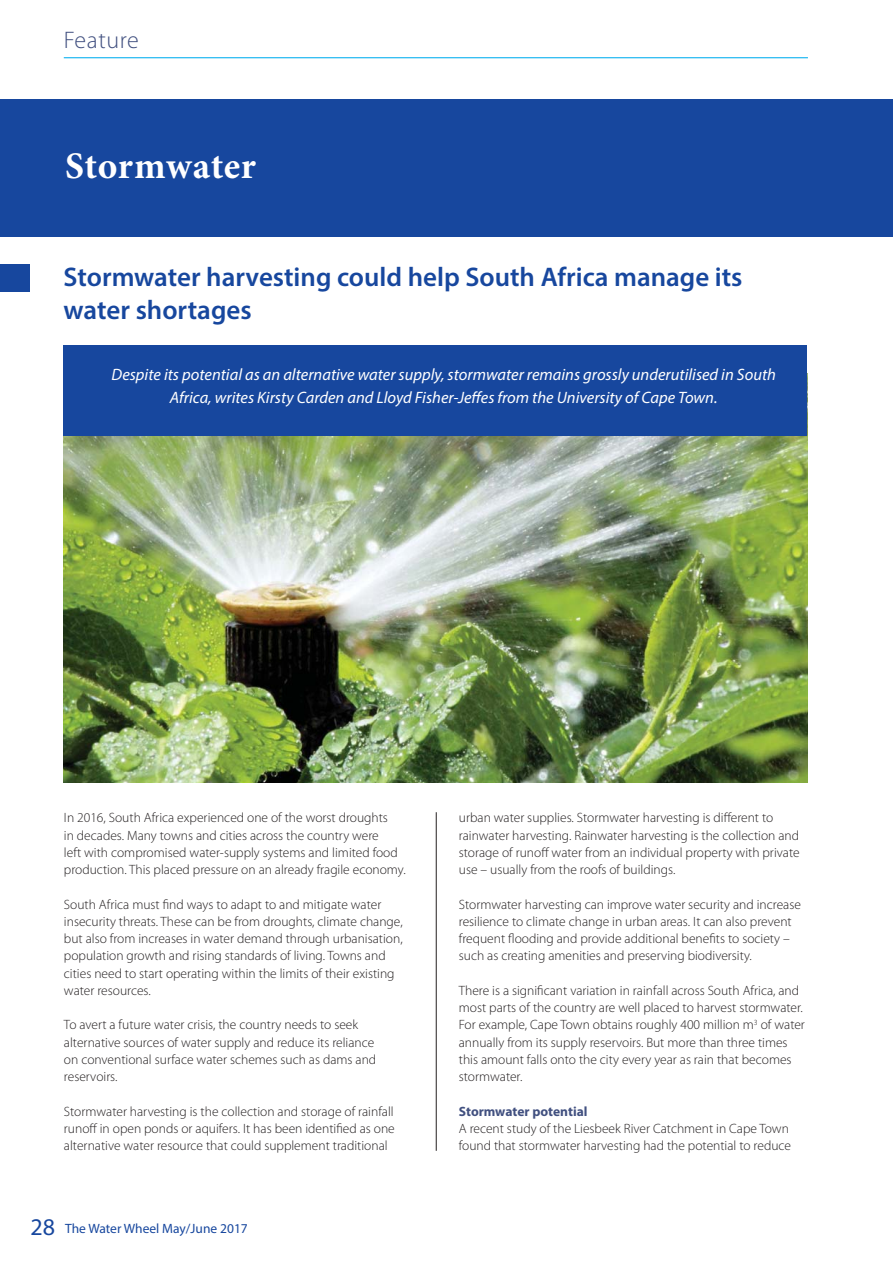
<style>
.page{position:relative;width:893px;height:1263px;background:#fff}
.page>*{position:absolute;margin:0;border:0;box-sizing:border-box;transform-origin:0 0}
.t1{font:700 37.5px "Minion Pro";letter-spacing:.015em;color:#fff}
.t2{font:600 27px/32.4px "Myriad Pro";color:#17479e}
.t3{font:300 24px "Myriad Pro";letter-spacing:.025em;color:#415080}
.t4{font:italic 16.5px/22.5px "Myriad Pro";color:#fff;text-align:center}
.t5{font:300 13.5px/17.2px "Myriad Pro";color:#231f20}
.t6{font:13.5px "Myriad Pro";color:#17479e}
.t7{font:700 13.5px "Myriad Pro";color:#415080}
.s1{font-size:24px}
</style>
<div class="page">
<hr style="left:64px;top:57px;width:744px;height:1px;background:#00aeef">
<div style="left:0;top:99px;width:893px;height:138px;background:#17479e"></div>
<img style="left:64px;top:374px;width:744px;height:408px">
<div style="left:64px;top:345px;width:743px;height:91px;background:#17479e"></div>
<hr style="left:436px;top:812px;width:1px;height:339px;background:#231f20">
<div style="left:0;top:264px;width:29px;height:28px;background:#17479e"></div>
<h3 class="t3" style="left:64px;top:31px;width:77px">Feature</h3>
<h1 class="t1" style="left:65px;top:152px;width:193px">Stormwater</h1>
<h2 class="t2" style="left:64px;top:264px;width:680px">Stormwater harvesting could help South Africa manage its water shortages</h2>
<p class="t4" style="left:111px;top:365px;width:666px">Despite its potential as an alternative water supply, stormwater remains grossly underutilised in South<br>Africa, writes Kirsty Carden and Lloyd Fisher-Jeffes from the University of Cape Town.</p>
<p class="t5" style="left:64px;top:810px;width:343px">In 2016, South Africa experienced one of the worst droughts<br>in decades. Many towns and cities across the country were<br>left with compromised water-supply systems and limited food production. This placed pressure on an already fragile economy.</p>
<p class="t5" style="left:64px;top:897px;width:340px">South Africa must find ways to adapt to and mitigate water insecurity threats. These can be from droughts, climate change, but also from increases in water demand through urbanisation, population growth and rising standards of living. Towns and cities need to start operating within the limits of their existing water resources.</p>
<p class="t5" style="left:64px;top:1017px;width:314px">To avert a future water crisis, the country needs to seek alternative sources of water supply and reduce its reliance on conventional surface water schemes such as dams and reservoirs.</p>
<p class="t5" style="left:64px;top:1104px;width:332px;text-align:justify">Stormwater harvesting is the collection and storage of rainfall runoff in open ponds or aquifers. It has been identified as one alternative water resource that could supplement traditional</p>
<p class="t6" style="left:30px;top:1223px;width:219px"><span class="s1">28</span> The Water Wheel May/June 2017</p>
<p class="t5" style="left:459px;top:810px;width:342px">urban water supplies. Stormwater harvesting is different to rainwater harvesting. Rainwater harvesting is the collection and storage of runoff water from an individual property with private use – usually from the roofs of buildings.</p>
<p class="t5" style="left:459px;top:897px;width:344px">Stormwater harvesting can improve water security and increase resilience to climate change in urban areas. It can also prevent frequent flooding and provide additional benefits to society – such as creating amenities and preserving biodiversity.</p>
<p class="t5" style="left:459px;top:983px;width:348px">There is a significant variation in rainfall across South Africa, and most parts of the country are well placed to harvest stormwater.<br>For example, Cape Town obtains roughly 400 million m<sup>3</sup> of water annually from its supply reservoirs. But more than three times this amount falls onto the city every year as rain that becomes stormwater.</p>
<p class="t7" style="left:459px;top:1106px;width:130px">Stormwater potential</p>
<p class="t5" style="left:459px;top:1121px;width:334px">A recent study of the Liesbeek River Catchment in Cape Town found that stormwater harvesting had the potential to reduce</p>
</div>
